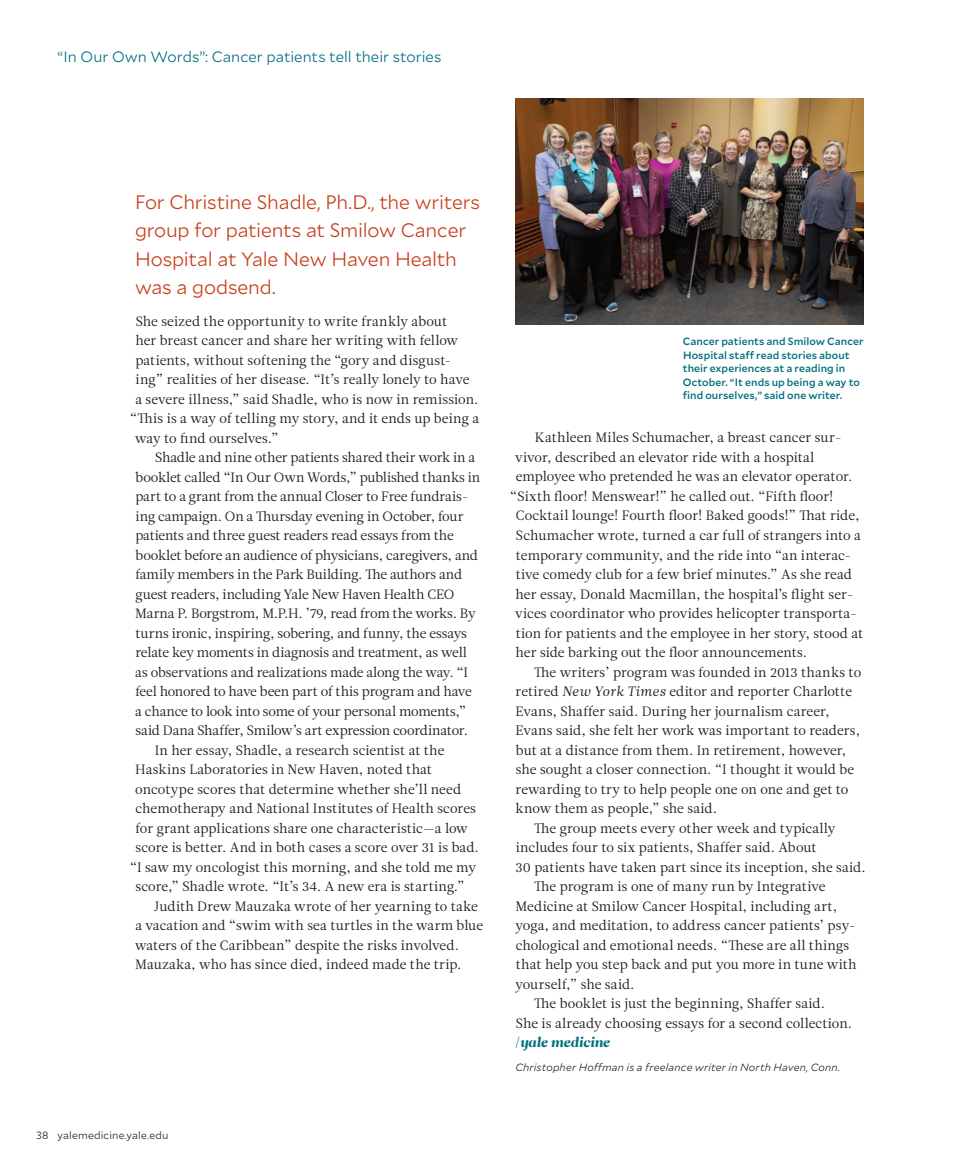
<style>
.page{position:relative;width:972px;height:1175px;background:#fff}
.page>*{position:absolute;margin:0;border:0;box-sizing:border-box;transform-origin:0 0}
.t1{font:300 19.5px/28.5px "Mallory";letter-spacing:-.01em;color:#c63e1a}
.t2{font:300 15px "Mallory";color:#006e7e}
.t3{font:13.5px "Leitura News Roman 1";color:#231f20}
.t4{font:13.5px "Leitura News Roman 1";letter-spacing:-.02em;color:#231f20}
.t5{font:italic 13.5px "Leitura Display";letter-spacing:.02em;color:#006e7e}
.t6{font:500 10.5px/13.5px "Mallory";letter-spacing:.005em;color:#006e7e}
.t7{font:italic 300 10.5px "Mallory";letter-spacing:.015em;color:#231f20}
.t8{font:300 10.5px "Mallory";letter-spacing:.015em;color:#231f20}
.s1{font-family:"Leitura News Italic 1"}
.s2{font-family:"Leitura News Roman 1";font-style:normal}
</style>
<div class="page">
<img style="left:515px;top:98px;width:349px;height:226px">
<p class="t2" style="left:58px;top:45px;width:385px">“In Our Own Words”: Cancer patients tell their stories</p>
<h1 class="t1" style="left:135px;top:186px;width:347px">For Christine Shadle, Ph.D., the writers group for patients at Smilow Cancer<br>Hospital at Yale New Haven Health was a godsend.</h1>
<p class="t3" style="left:136px;top:312px;width:313px">She seized the opportunity to write frankly about</p>
<p class="t3" style="left:135px;top:331px;width:324px">her breast cancer and share her writing with fellow</p>
<p class="t3" style="left:135px;top:351px;width:318px">patients, without softening the “gory and disgust-</p>
<p class="t3" style="left:136px;top:370px;width:335px">ing” realities of her disease. “It’s really lonely to have</p>
<p class="t3" style="left:135px;top:390px;width:345px">a severe illness,” said Shadle, who is now in remission.</p>
<p class="t3" style="left:130px;top:409px;width:351px">“This is a way of telling my story, and it ends up being a</p>
<p class="t3" style="left:135px;top:429px;width:145px">way to find ourselves.”</p>
<p class="t3" style="left:155px;top:448px;width:322px">Shadle and nine other patients shared their work in a</p>
<p class="t3" style="left:136px;top:468px;width:346px">booklet called “In Our Own Words,” published thanks in</p>
<p class="t3" style="left:135px;top:487px;width:335px">part to a grant from the annual Closer to Free fundrais-</p>
<p class="t3" style="left:136px;top:507px;width:330px">ing campaign. On a Thursday evening in October, four</p>
<p class="t3" style="left:135px;top:526px;width:320px">patients and three guest readers read essays from the</p>
<p class="t3" style="left:136px;top:546px;width:344px">booklet before an audience of physicians, caregivers, and</p>
<p class="t3" style="left:136px;top:565px;width:328px">family members in the Park Building. The authors and</p>
<p class="t3" style="left:135px;top:585px;width:321px">guest readers, including Yale New Haven Health CEO</p>
<p class="t3" style="left:135px;top:604px;width:342px">Marna P. Borgstrom, M.P.H. ’79, read from the works. By</p>
<p class="t3" style="left:136px;top:624px;width:333px">turns ironic, inspiring, sobering, and funny, the essays</p>
<p class="t3" style="left:135px;top:643px;width:333px">relate key moments in diagnosis and treatment, as well</p>
<p class="t3" style="left:135px;top:663px;width:334px">as observations and realizations made along the way. “I</p>
<p class="t3" style="left:136px;top:682px;width:338px">feel honored to have been part of this program and have</p>
<p class="t4" style="left:135px;top:702px;width:333px">a chance to look into some of your personal moments,”</p>
<p class="t3" style="left:136px;top:721px;width:334px">said Dana Shaffer, Smilow’s art expression coordinator.</p>
<p class="t3" style="left:155px;top:741px;width:291px">In her essay, Shadle, a research scientist at the</p>
<p class="t3" style="left:135px;top:760px;width:298px">Haskins Laboratories in New Haven, noted that</p>
<p class="t3" style="left:135px;top:780px;width:327px">oncotype scores that determine whether she’ll need</p>
<p class="t3" style="left:135px;top:799px;width:342px">chemotherapy and National Institutes of Health scores</p>
<p class="t3" style="left:136px;top:819px;width:334px">for grant applications share one characteristic—a low</p>
<p class="t3" style="left:136px;top:838px;width:345px">score is better. And in both cases a score over 31 is bad.</p>
<p class="t3" style="left:130px;top:858px;width:348px">“I saw my oncologist this morning, and she told me my</p>
<p class="t3" style="left:136px;top:877px;width:331px">score,” Shadle wrote. “It’s 34. A new era is starting.”</p>
<p class="t3" style="left:154px;top:897px;width:325px">Judith Drew Mauzaka wrote of her yearning to take</p>
<p class="t3" style="left:135px;top:916px;width:349px">a vacation and “swim with sea turtles in the warm blue</p>
<p class="t3" style="left:135px;top:935px;width:325px">waters of the Caribbean” despite the risks involved.</p>
<p class="t3" style="left:135px;top:955px;width:328px">Mauzaka, who has since died, indeed made the trip.</p>
<p class="t8" style="left:36px;top:1128px;width:134px">38 yalemedicine.yale.edu</p>
<p class="t6" style="left:683px;top:334px;width:182px">Cancer patients and Smilow Cancer Hospital staff read stories about their experiences at a reading in October. “It ends up being a way to find ourselves,” said one writer.</p>
<p class="t3" style="left:535px;top:428px;width:308px">Kathleen Miles Schumacher, a breast cancer sur-</p>
<p class="t3" style="left:515px;top:448px;width:301px">vivor, described an elevator ride with a hospital</p>
<p class="t3" style="left:516px;top:467px;width:338px">employee who pretended he was an elevator operator.</p>
<p class="t3" style="left:510px;top:487px;width:325px">“Sixth floor! Menswear!” he called out. “Fifth floor!</p>
<p class="t3" style="left:516px;top:506px;width:345px">Cocktail lounge! Fourth floor! Baked goods!” That ride,</p>
<p class="t3" style="left:516px;top:526px;width:347px">Schumacher wrote, turned a car full of strangers into a</p>
<p class="t3" style="left:516px;top:545px;width:337px">temporary community, and the ride into “an interac-</p>
<p class="t3" style="left:516px;top:565px;width:338px">tive comedy club for a few brief minutes.” As she read</p>
<p class="t3" style="left:516px;top:584px;width:340px">her essay, Donald Macmillan, the hospital’s flight ser-</p>
<p class="t3" style="left:515px;top:604px;width:343px">vices coordinator who provides helicopter transporta-</p>
<p class="t3" style="left:516px;top:623px;width:349px">tion for patients and the employee in her story, stood at</p>
<p class="t3" style="left:516px;top:643px;width:293px">her side barking out the floor announcements.</p>
<p class="t3" style="left:534px;top:662px;width:329px">The writers’ program was founded in 2013 thanks to</p>
<p class="t3" style="left:516px;top:682px;width:338px">retired <span class="s1">New York Times</span> editor and reporter Charlotte</p>
<p class="t3" style="left:515px;top:701px;width:316px">Evans, Shaffer said. During her journalism career,</p>
<p class="t3" style="left:515px;top:721px;width:346px">Evans said, she felt her work was important to readers,</p>
<p class="t3" style="left:516px;top:740px;width:332px">but at a distance from them. In retirement, however,</p>
<p class="t3" style="left:516px;top:760px;width:340px">she sought a closer connection. “I thought it would be</p>
<p class="t3" style="left:516px;top:779px;width:334px">rewarding to try to help people one on one and get to</p>
<p class="t3" style="left:516px;top:799px;width:203px">know them as people,” she said.</p>
<p class="t3" style="left:534px;top:818px;width:303px">The group meets every other week and typically</p>
<p class="t3" style="left:516px;top:838px;width:302px">includes four to six patients, Shaffer said. About</p>
<p class="t3" style="left:516px;top:857px;width:352px">30 patients have taken part since its inception, she said.</p>
<p class="t3" style="left:534px;top:877px;width:293px">The program is one of many run by Integrative</p>
<p class="t3" style="left:515px;top:896px;width:323px">Medicine at Smilow Cancer Hospital, including art,</p>
<p class="t3" style="left:515px;top:916px;width:342px">yoga, and meditation, to address cancer patients’ psy-</p>
<p class="t3" style="left:516px;top:935px;width:335px">chological and emotional needs. “These are all things</p>
<p class="t3" style="left:516px;top:955px;width:342px">that help you step back and put you more in tune with</p>
<p class="t3" style="left:515px;top:974px;width:121px">yourself,” she said.</p>
<p class="t3" style="left:534px;top:994px;width:292px">The booklet is just the beginning, Shaffer said.</p>
<p class="t3" style="left:516px;top:1013px;width:338px">She is already choosing essays for a second collection.</p>
<p class="t5" style="left:514px;top:1033px;width:97px"><span class="s2">/</span>yale medicine</p>
<p class="t7" style="left:515px;top:1060px;width:326px">Christopher Hoffman is a freelance writer in North Haven, Conn.</p>
</div>
